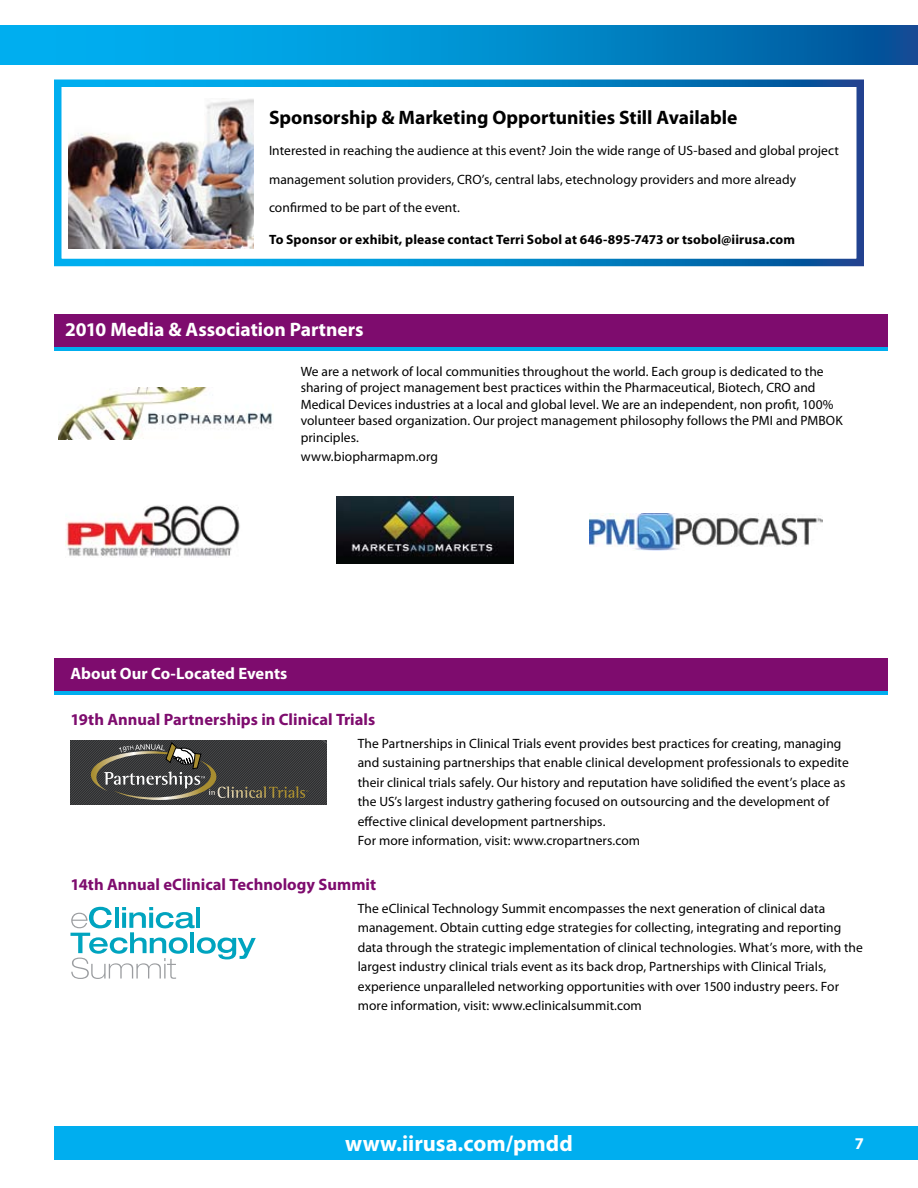
<style>
.page{position:relative;width:918px;height:1188px;background:#fff}
.page>*{position:absolute;margin:0;border:0;box-sizing:border-box;transform-origin:0 0}
.t1{font:700 22.5px "Myriad Pro";color:#fff}
.t2{font:700 19.5px "Myriad Pro";letter-spacing:-.005em;color:#000}
.t3{font:700 19.5px "Myriad Pro";color:#fff}
.t4{font:700 16.5px "Myriad Pro";color:#7e0c6e}
.t5{font:700 16.5px "Myriad Pro";color:#fff}
.t6{font:13.5px/19.5px "Myriad Pro";letter-spacing:.005em;color:#000}
.t7{font:700 13.5px "Myriad Pro";letter-spacing:.01em;color:#000}
</style>
<div class="page">
<div style="left:54px;top:1126px;width:864px;height:34px;background:#00aeef"></div>
<div style="left:54px;top:344px;width:834px;height:7px;background:#00aeef"></div>
<div style="left:54px;top:314px;width:834px;height:33px;background:#7e0c6e"></div>
<svg style="left:54px;top:690px;width:834px;height:4px;background:#1f85ce"></svg>
<div style="left:54px;top:80px;width:810px;height:186px;border:8px solid #fff"></div>
<svg style="left:0;top:25px;width:918px;height:39px;background:#008ccd"></svg>
<img style="left:68px;top:98px;width:185px;height:150px">
<svg style="left:70px;top:740px;width:257px;height:64px;background:#494844"></svg>
<svg style="left:70px;top:907px;width:186px;height:72px"></svg>
<div style="left:54px;top:658px;width:834px;height:32px;background:#7e0c6e"></div>
<img style="left:59px;top:387px;width:214px;height:52px">
<img style="left:65px;top:505px;width:175px;height:53px">
<img style="left:336px;top:497px;width:177px;height:66px">
<img style="left:589px;top:513px;width:233px;height:38px">
<h2 class="t2" style="left:269px;top:104px;width:470px">Sponsorship &amp; Marketing Opportunities Still Available</h2>
<p class="t6" style="left:269px;top:136px;width:571px;line-height:28.5px">Interested in reaching the audience at this event? Join the wide range of US-based and global project management solution providers, CRO’s, central labs, etechnology providers and more already confirmed to be part of the event.</p>
<p class="t7" style="left:269px;top:230px;width:528px">To Sponsor or exhibit, please contact Terri Sobol at 646-895-7473 or tsobol@iirusa.com</p>
<h2 class="t3" style="left:65px;top:316px;width:300px">2010 Media &amp; Association Partners</h2>
<p class="t6" style="left:301px;top:363px;width:543px;line-height:16.5px">We are a network of local communities throughout the world. Each group is dedicated to the sharing of project management best practices within the Pharmaceutical, Biotech, CRO and Medical Devices industries at a local and global level. We are an independent, non profit, 100% volunteer based organization. Our project management philosophy follows the PMI and PMBOK principles.</p>
<p class="t6" style="left:301px;top:447px;width:139px">www.biopharmapm.org</p>
<p class="t5" style="left:70px;top:663px;width:218px">About Our Co-Located Events</p>
<p class="t4" style="left:70px;top:709px;width:306px">19th Annual Partnerships in Clinical Trials</p>
<p class="t6" style="left:358px;top:733px;width:493px">The Partnerships in Clinical Trials event provides best practices for creating, managing and sustaining partnerships that enable clinical development professionals to expedite their clinical trials safely. Our history and reputation have solidified the event’s place as the US’s largest industry gathering focused on outsourcing and the development of effective clinical development partnerships.<br>For more information, visit: www.cropartners.com</p>
<p class="t4" style="left:70px;top:874px;width:307px">14th Annual eClinical Technology Summit</p>
<p class="t6" style="left:358px;top:898px;width:507px">The eClinical Technology Summit encompasses the next generation of clinical data management. Obtain cutting edge strategies for collecting, integrating and reporting data through the strategic implementation of clinical technologies. What’s more, with the largest industry clinical trials event as its back drop, Partnerships with Clinical Trials, experience unparalleled networking opportunities with over 1500 industry peers. For more information, visit: www.eclinicalsummit.com</p>
<h1 class="t1" style="left:345px;top:1129px;width:229px">www.iirusa.com/pmdd</h1>
<p class="t5" style="left:855px;top:1132px;width:11px">7</p>
</div>
